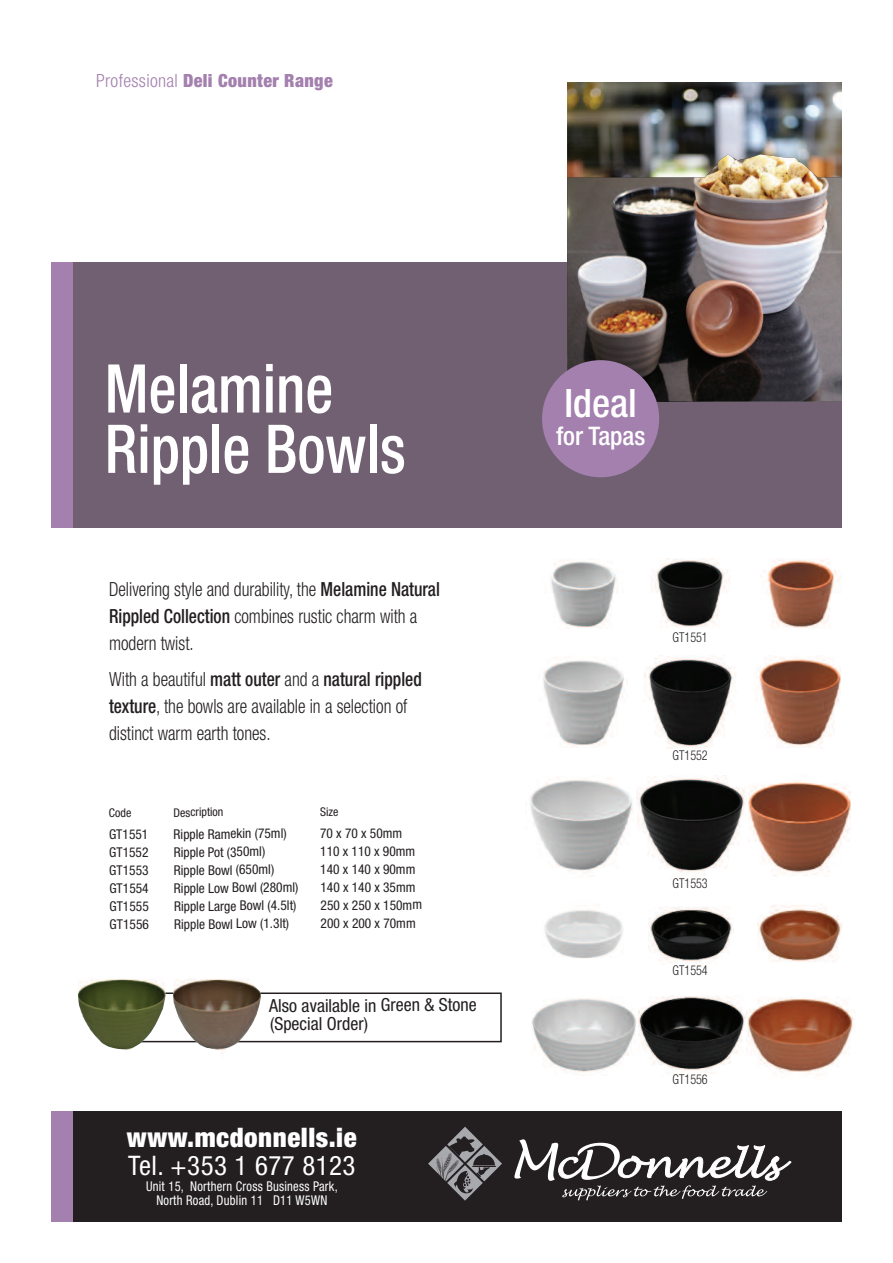
<style>
.page{position:relative;width:893px;height:1263px;background:#fff}
.page>*{position:absolute;margin:0;border:0;box-sizing:border-box;transform-origin:0 0}
.t1{font:500 condensed 67.35px/60.3px "Helvetica Neue";color:#fff;scale:.9 1}
.t2{font:500 condensed 39.15px "Helvetica Neue";color:#fff}
.t3{font:900 condensed 26.85px "Helvetica Neue";letter-spacing:.02em;color:#fff}
.t4{font:condensed 26.85px "Helvetica Neue";letter-spacing:.02em;color:#fff}
.t5{font:500 condensed 25.65px "Helvetica Neue";color:#fff}
.t6{font:300 condensed 19.5px/27px "Helvetica Neue";color:#231f20;scale:.9 1}
.t7{font:900 condensed 18.15px "Helvetica Neue";letter-spacing:.02em;color:#a380ae}
.t8{font:condensed 18px/18.3px "Helvetica Neue";letter-spacing:-.005em;color:#231f20}
.t9{font:condensed 13.5px "Helvetica Neue";letter-spacing:-.005em;color:#231f20}
.t10{font:condensed 13.5px/13.5px "Helvetica Neue";letter-spacing:.02em;color:#fff;text-align:center;scale:.93 1}
.t11{font:300 condensed 13.5px "Helvetica Neue";color:#231f20;scale:.9 1}
.t12{font:condensed 12px "Helvetica Neue";letter-spacing:-.005em;color:#231f20}
.s1{font-weight:300}
.s2{font-weight:500}
</style>
<div class="page">
<div style="left:54px;top:1111px;width:788px;height:111px;background:#231f20"></div>
<svg style="left:514px;top:1139px;width:278px;height:61px"></svg>
<svg style="left:428px;top:1127px;width:74px;height:73px"></svg>
<div style="left:51px;top:1111px;width:22px;height:111px;background:#a380ae"></div>
<div style="left:51px;top:262px;width:791px;height:265px;background:#706072"></div>
<div style="left:51px;top:262px;width:22px;height:265px;background:#a380ae"></div>
<img style="left:567px;top:83px;width:275px;height:71px">
<img style="left:567px;top:154px;width:275px;height:248px">
<div style="left:542px;top:360px;width:117px;height:117px;background:#a380ae;border-radius:50%"></div>
<img style="left:551px;top:561px;width:67px;height:68px">
<img style="left:543px;top:660px;width:82px;height:87px">
<img style="left:530px;top:777px;width:103px;height:100px">
<img style="left:532px;top:998px;width:104px;height:74px">
<img style="left:651px;top:558px;width:79px;height:70px">
<img style="left:644px;top:656px;width:92px;height:93px">
<img style="left:636px;top:776px;width:111px;height:97px">
<img style="left:648px;top:906px;width:85px;height:58px">
<img style="left:638px;top:995px;width:107px;height:81px">
<img style="left:767px;top:559px;width:74px;height:69px">
<img style="left:757px;top:656px;width:84px;height:91px">
<img style="left:748px;top:781px;width:102px;height:95px">
<img style="left:757px;top:905px;width:85px;height:57px">
<img style="left:747px;top:997px;width:108px;height:78px">
<div style="left:111px;top:992px;width:391px;height:50px;border:2px solid #231f20"></div>
<img style="left:77px;top:979px;width:89px;height:71px">
<img style="left:173px;top:978px;width:88px;height:76px">
<img style="left:544px;top:909px;width:79px;height:50px">
<h3 class="t7" style="left:96px;top:74px;width:238px"><span class="s1">Professional</span> Deli Counter Range</h3>
<h1 class="t1" style="left:105px;top:364px;width:336px">Melamine<br>Ripple Bowls</h1>
<h3 class="t6" style="left:109px;top:577px;width:369px">Delivering style and durability, the <span class="s2">Melamine Natural<br>Rippled Collection</span> combines rustic charm with a modern twist.</h3>
<h3 class="t6" style="left:109px;top:667px;width:349px">With a beautiful <span class="s2">matt outer</span> and a <span class="s2">natural rippled texture</span>, the bowls are available in a selection of distinct warm earth tones.</h3>
<p class="t12" style="left:109px;top:808px;width:24px">Code</p>
<p class="t12" style="left:174px;top:808px;width:51px">Description</p>
<p class="t12" style="left:320px;top:807px;width:20px">Size</p>
<p class="t9" style="left:109px;top:829px;width:41px">GT1551</p>
<p class="t9" style="left:174px;top:829px;width:115px">Ripple Ramekin (75ml)</p>
<p class="t9" style="left:320px;top:828px;width:84px">70 x 70 x 50mm</p>
<p class="t9" style="left:109px;top:847px;width:41px">GT1552</p>
<p class="t9" style="left:174px;top:847px;width:93px">Ripple Pot (350ml)</p>
<p class="t9" style="left:320px;top:846px;width:97px">110 x 110 x 90mm</p>
<p class="t9" style="left:109px;top:865px;width:41px">GT1553</p>
<p class="t9" style="left:174px;top:865px;width:102px">Ripple Bowl (650ml)</p>
<p class="t9" style="left:320px;top:864px;width:97px">140 x 140 x 90mm</p>
<p class="t9" style="left:109px;top:883px;width:41px">GT1554</p>
<p class="t9" style="left:174px;top:883px;width:126px">Ripple Low Bowl (280ml)</p>
<p class="t9" style="left:320px;top:882px;width:97px">140 x 140 x 35mm</p>
<p class="t9" style="left:109px;top:901px;width:41px">GT1555</p>
<p class="t9" style="left:174px;top:901px;width:124px">Ripple Large Bowl (4.5lt)</p>
<p class="t9" style="left:321px;top:900px;width:103px">250 x 250 x 150mm</p>
<p class="t9" style="left:110px;top:919px;width:41px">GT1556</p>
<p class="t9" style="left:174px;top:919px;width:117px">Ripple Bowl Low (1.3lt)</p>
<p class="t9" style="left:321px;top:918px;width:97px">200 x 200 x 70mm</p>
<h3 class="t8" style="left:269px;top:997px;width:209px">Also available in Green &amp; Stone (Special Order)</h3>
<h3 class="t3" style="left:127px;top:1127px;width:231px">www.mcdonnells.ie</h3>
<h3 class="t4" style="left:128px;top:1156px;width:229px">Tel. +353 1 677 8123</h3>
<p class="t10" style="left:146px;top:1181px;width:208px">Unit 15, Northern Cross Business Park,<br>North Road, Dublin 11 D11 W5WN</p>
<h2 class="t2" style="left:564px;top:389px;width:74px">Ideal</h2>
<h3 class="t5" style="left:556px;top:427px;width:91px">for Tapas</h3>
<p class="t11" style="left:673px;top:632px;width:41px">GT1551</p>
<p class="t11" style="left:673px;top:751px;width:41px">GT1552</p>
<p class="t11" style="left:673px;top:878px;width:41px">GT1553</p>
<p class="t11" style="left:673px;top:965px;width:41px">GT1554</p>
<p class="t11" style="left:673px;top:1075px;width:41px">GT1556</p>
</div>
